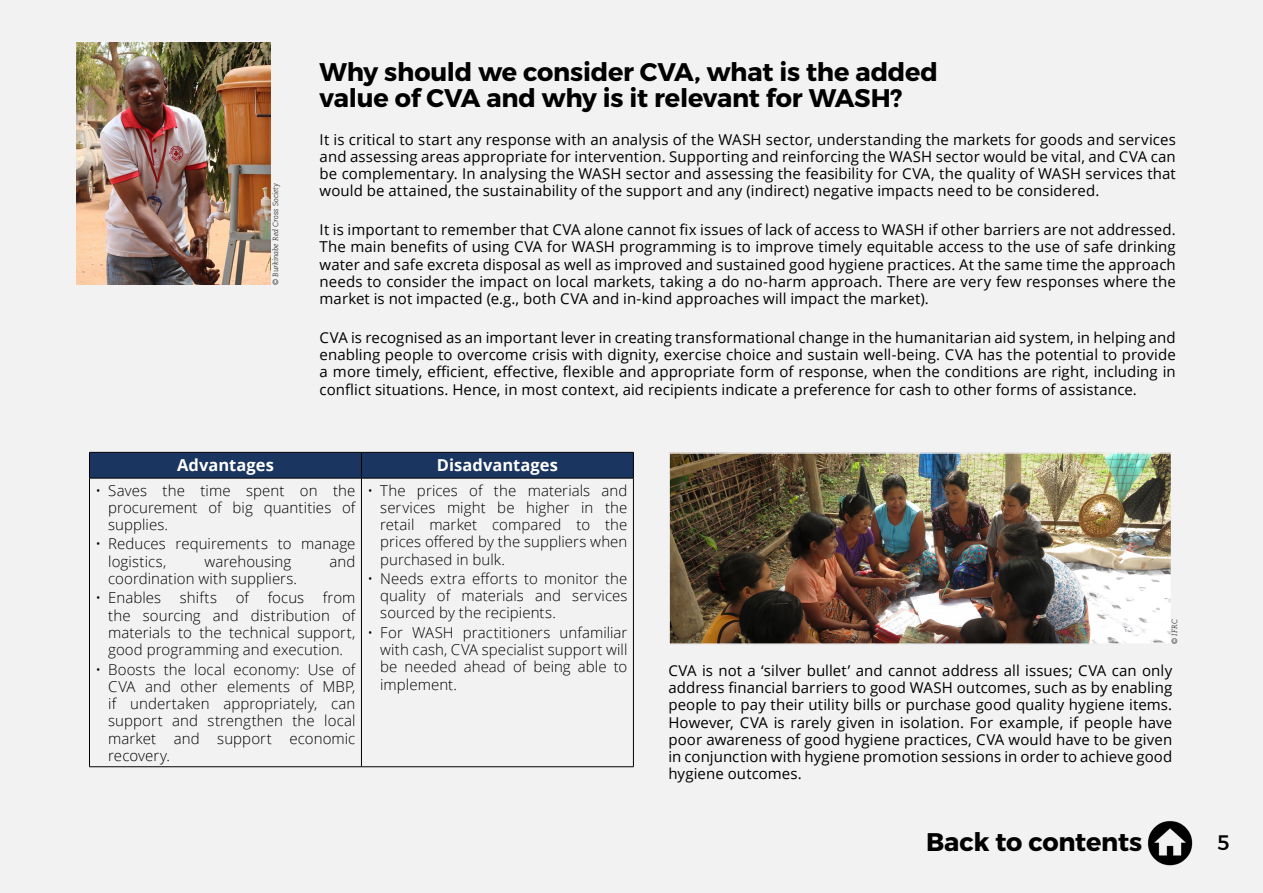
<style>
.page{position:relative;width:1263px;height:893px;background:#f2f2f2}
.page>*{position:absolute;margin:0;border:0;box-sizing:border-box;transform-origin:0 0}
.toc_1_1{font:700 25.5px/25.5px "Montserrat";letter-spacing:-.01em;color:#000}
.t1{font:21px "Montserrat";color:#000}
.toc_1_1-2{font:700 16.5px "Open Sans";color:#fff}
.toc_1_1-3{font:15px/17.2px "Open Sans";letter-spacing:.005em;color:#000;text-align:justify}
.t2{font:300 15px/17.2px "Open Sans";letter-spacing:.005em;color:#000;text-align:justify}
.toc_1_1-4{font:italic 300 7.5px "Caecilia LT Std";letter-spacing:.015em;color:#000}
</style>
<div class="page">
<img style="left:1145px;top:818px;width:50px;height:49px">
<svg style="left:89px;top:452px;width:545px;height:26px;background:#19325a"></svg>
<hr style="left:89px;top:478px;width:272px;height:1px;background:#020203">
<hr style="left:89px;top:478px;width:1px;height:289px;background:#020203">
<hr style="left:361px;top:478px;width:273px;height:1px;background:#020203">
<hr style="left:361px;top:478px;width:1px;height:289px;background:#020203">
<hr style="left:633px;top:478px;width:1px;height:289px;background:#020203">
<hr style="left:89px;top:766px;width:272px;height:1px;background:#020203">
<hr style="left:361px;top:766px;width:273px;height:1px;background:#020203">
<img style="left:76px;top:43px;width:194px;height:241px">
<img style="left:671px;top:455px;width:498px;height:187px">
<div style="left:668px;top:452px;width:504px;height:193px;border:2px solid #f2f2f2"></div>
<p class="toc_1_1-4" style="left:271px;top:285px;width:104px;rotate:-90deg">© Burkinabe Red Cross Society</p>
<p class="toc_1_1" style="left:320px;top:60px;width:620px">Why should we consider CVA, what is the added value of CVA and why is it relevant for WASH?</p>
<p class="toc_1_1-3" style="left:320px;top:130px;width:858px">It is critical to start any response with an analysis of the WASH sector, understanding the markets for goods and services and assessing areas appropriate for intervention. Supporting and reinforcing the WASH sector would be vital, and CVA can be complementary. In analysing the WASH sector and assessing the feasibility for CVA, the quality of WASH services that would be attained, the sustainability of the support and any (indirect) negative impacts need to be considered.</p>
<p class="toc_1_1-3" style="left:320px;top:221px;width:858px">It is important to remember that CVA alone cannot fix issues of lack of access to WASH if other barriers are not addressed.<br>The main benefits of using CVA for WASH programming is to improve timely equitable access to the use of safe drinking water and safe excreta disposal as well as improved and sustained good hygiene practices. At the same time the approach needs to consider the impact on local markets, taking a do no-harm approach. There are very few responses where the market is not impacted (e.g., both CVA and in-kind approaches will impact the market).</p>
<p class="toc_1_1-3" style="left:320px;top:328px;width:858px">CVA is recognised as an important lever in creating transformational change in the humanitarian aid system, in helping and enabling people to overcome crisis with dignity, exercise choice and sustain well-being. CVA has the potential to provide a more timely, efficient, effective, flexible and appropriate form of response, when the conditions are right, including in conflict situations. Hence, in most context, aid recipients indicate a preference for cash to other forms of assistance.</p>
<p class="toc_1_1-2" style="left:177px;top:453px;width:98px">Advantages</p>
<p class="toc_1_1-2" style="left:437px;top:453px;width:123px">Disadvantages</p>
<p class="t2" style="left:108px;top:481px;width:249px;text-indent:-13px">• Saves the time spent on the procurement of big quantities of supplies.</p>
<p class="t2" style="left:108px;top:535px;width:249px;text-indent:-13px">• Reduces requirements to manage logistics,</p>
<p class="t2" style="left:380px;top:481px;width:249px;text-indent:-13px">• The prices of the materials and services might be higher in the retail market compared to the prices offered by the suppliers when purchased in bulk.</p>
<p class="t2" style="left:380px;top:569px;width:249px;text-indent:-13px">• Needs extra efforts to monitor the quality of materials and services sourced by the recipients.</p>
<p class="t2" style="left:380px;top:623px;width:249px;text-indent:-13px">• For WASH practitioners unfamiliar with cash, CVA specialist support will be needed ahead of being able to implement.</p>
<p class="t2" style="left:204px;top:552px;width:88px">warehousing</p>
<p class="t2" style="left:330px;top:552px;width:27px">and</p>
<p class="t2" style="left:108px;top:569px;width:190px">coordination with suppliers.</p>
<p class="t2" style="left:108px;top:589px;width:249px;text-indent:-13px">• Enables shifts of focus from the sourcing and distribution of materials to the technical support, good programming and execution.</p>
<p class="t2" style="left:108px;top:660px;width:249px;text-indent:-13px">• Boosts the local economy: Use of CVA and other elements of MBP, if undertaken appropriately, can support and strengthen the local market and support economic recovery.</p>
<p class="toc_1_1-4" style="left:1170px;top:644px;width:26px;rotate:-90deg">© IFRC</p>
<p class="toc_1_1-3" style="left:668px;top:661px;width:505px">CVA is not a ‘silver bullet’ and cannot address all issues; CVA can only address financial barriers to good WASH outcomes, such as by enabling people to pay their utility bills or purchase good quality hygiene items.<br>However, CVA is rarely given in isolation. For example, if people have poor awareness of good hygiene practices, CVA would have to be given in conjunction with hygiene promotion sessions in order to achieve good hygiene outcomes.</p>
<h1 class="toc_1_1" style="left:926px;top:829px;width:218px">Back to contents</h1>
<h2 class="t1" style="left:1217px;top:830px;width:14px">5</h2>
</div>
